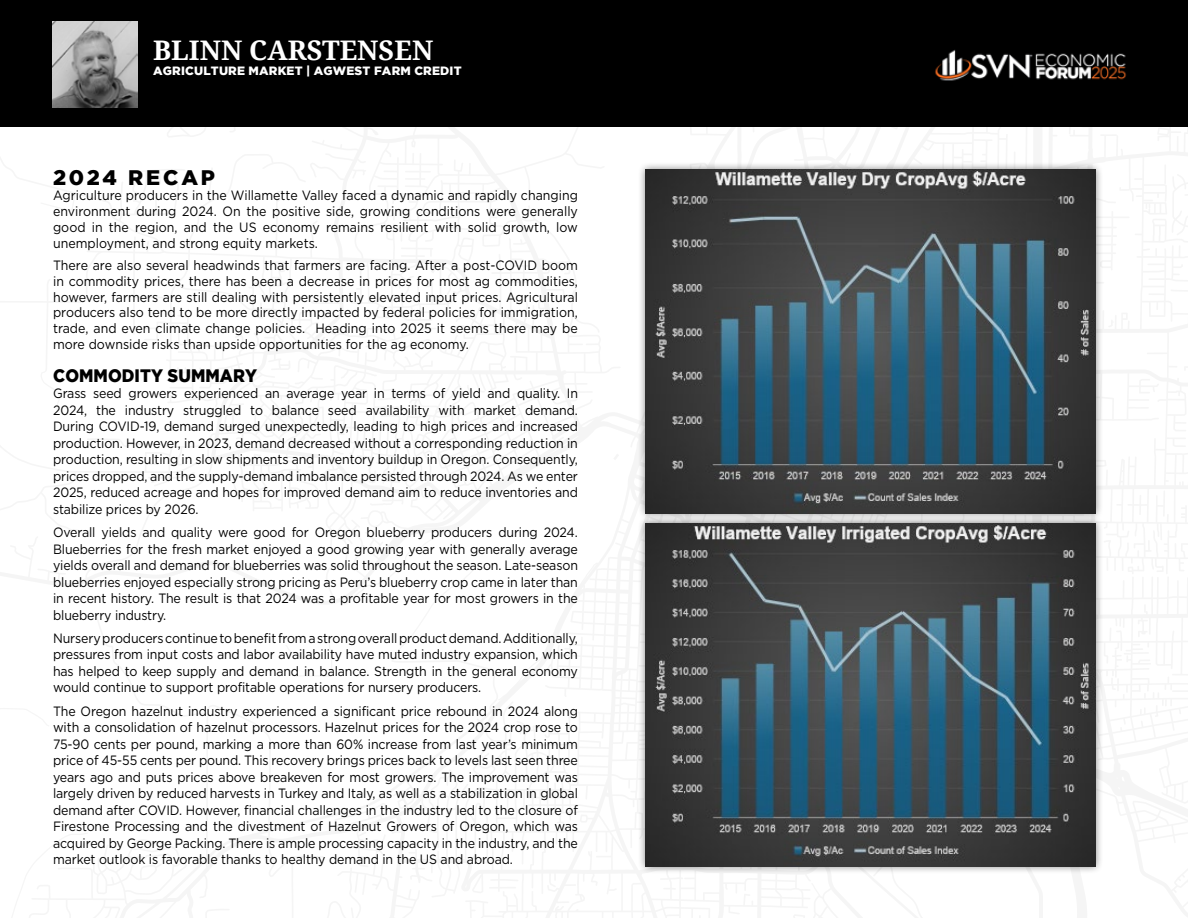
<style>
.page{position:relative;width:1188px;height:918px;background:#fff}
.page>*{position:absolute;margin:0;border:0;box-sizing:border-box;transform-origin:0 0}
.t1{font:700 27px "Noto Serif";color:#fff}
.t2{font:900 21px "Gotham";letter-spacing:.14em;color:#000}
.t3{font:900 18px "Gotham";letter-spacing:.005em;color:#000;scale:.92 1}
.t4{font:13.5px/16.5px "Gotham";letter-spacing:-.01em;color:#000;text-align:justify;scale:.92 1}
.t5{font:900 12px "Gotham";letter-spacing:.015em;color:#fff}
</style>
<div class="page">
<div style="left:0;top:0;width:1188px;height:127px;background:#000"></div>
<img style="left:52px;top:22px;width:86px;height:85px">
<img style="left:935px;top:50px;width:192px;height:31px">
<div style="left:638px;top:162px;width:466px;height:359px;background:#000;opacity:.5"></div>
<img style="left:646px;top:170px;width:449px;height:343px">
<div style="left:638px;top:515px;width:466px;height:359px;background:#000;opacity:.5"></div>
<img style="left:646px;top:523px;width:449px;height:343px">
<h1 class="t1" style="left:153px;top:31px;width:282px">BLINN CARSTENSEN</h1>
<p class="t5" style="left:153px;top:63px;width:310px">AGRICULTURE MARKET | AGWEST FARM CREDIT</p>
<h2 class="t2" style="left:53px;top:165px;width:164px">2024 RECAP</h2>
<p class="t4" style="left:53px;top:188px;width:572px;line-height:15.8px">Agriculture producers in the Willamette Valley faced a dynamic and rapidly changing environment during 2024. On the positive side, growing conditions were generally good in the region, and the US economy remains resilient with solid growth, low unemployment, and strong equity markets.</p>
<p class="t4" style="left:53px;top:257px;width:572px;line-height:15.8px">There are also several headwinds that farmers are facing. After a post-COVID boom in commodity prices, there has been a decrease in prices for most ag commodities, however, farmers are still dealing with persistently elevated input prices. Agricultural producers also tend to be more directly impacted by federal policies for immigration, trade, and even climate change policies. Heading into 2025 it seems there may be more downside risks than upside opportunities for the ag economy.</p>
<h3 class="t3" style="left:53px;top:365px;width:223px">COMMODITY SUMMARY</h3>
<p class="t4" style="left:53px;top:385px;width:572px">Grass seed growers experienced an average year in terms of yield and quality. In 2024, the industry struggled to balance seed availability with market demand.<br>During COVID-19, demand surged unexpectedly, leading to high prices and increased production. However, in 2023, demand decreased without a corresponding reduction in production, resulting in slow shipments and inventory buildup in Oregon. Consequently, prices dropped, and the supply-demand imbalance persisted through 2024. As we enter 2025, reduced acreage and hopes for improved demand aim to reduce inventories and stabilize prices by 2026.</p>
<p class="t4" style="left:53px;top:524px;width:572px">Overall yields and quality were good for Oregon blueberry producers during 2024.<br>Blueberries for the fresh market enjoyed a good growing year with generally average yields overall and demand for blueberries was solid throughout the season. Late-season blueberries enjoyed especially strong pricing as Peru’s blueberry crop came in later than in recent history. The result is that 2024 was a profitable year for most growers in the blueberry industry.</p>
<p class="t4" style="left:53px;top:630px;width:572px">Nursery producers continue to benefit from a strong overall product demand. Additionally, pressures from input costs and labor availability have muted industry expansion, which has helped to keep supply and demand in balance. Strength in the general economy would continue to support profitable operations for nursery producers.</p>
<p class="t4" style="left:53px;top:702px;width:572px">The Oregon hazelnut industry experienced a significant price rebound in 2024 along with a consolidation of hazelnut processors. Hazelnut prices for the 2024 crop rose to 75-90 cents per pound, marking a more than 60% increase from last year’s minimum price of 45-55 cents per pound. This recovery brings prices back to levels last seen three years ago and puts prices above breakeven for most growers. The improvement was largely driven by reduced harvests in Turkey and Italy, as well as a stabilization in global demand after COVID. However, financial challenges in the industry led to the closure of Firestone Processing and the divestment of Hazelnut Growers of Oregon, which was acquired by George Packing. There is ample processing capacity in the industry, and the market outlook is favorable thanks to healthy demand in the US and abroad.</p>
</div>
